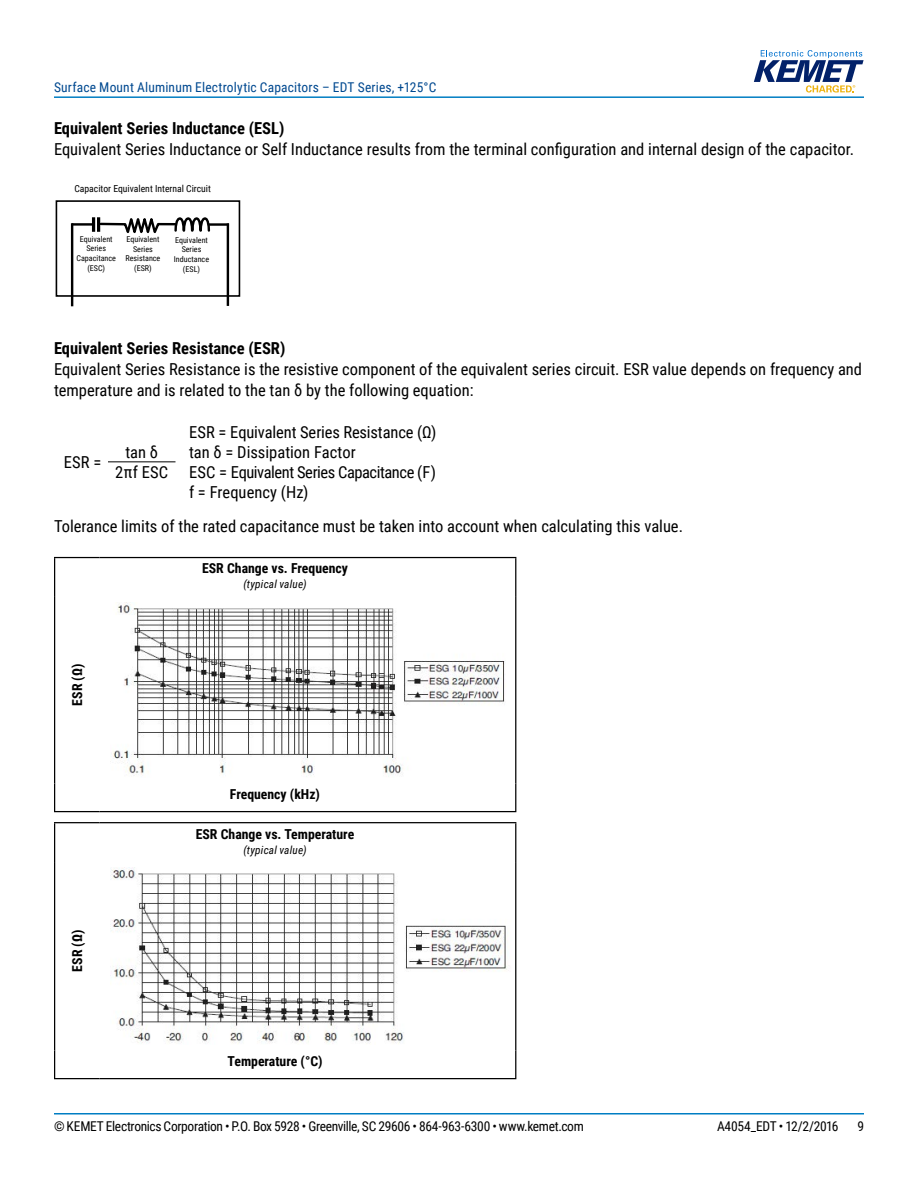
<style>
.page{position:relative;width:918px;height:1188px;background:#fff}
.page>*{position:absolute;margin:0;border:0;box-sizing:border-box;transform-origin:0 0}
.t1{font:16.5px/21px "Roboto Condensed";color:#000}
.t2{font:700 16.5px "Roboto Condensed";color:#000}
.t3{font:16.5px/20.2px "Roboto Condensed";letter-spacing:-.025em;color:#000}
.t4{font:700 13.8px "Roboto Condensed";color:#000}
.t5{font:13.5px "Roboto Condensed";letter-spacing:-.025em;color:#000}
.t6{font:13.5px "Roboto Condensed";letter-spacing:.015em;color:#004990}
.t7{font:italic 11.25px "Roboto Condensed";letter-spacing:.02em;color:#000}
.t8{font:9.75px "Roboto Condensed";color:#000}
.t9{font:8.1px/9.8px "Roboto Condensed";color:#000;text-align:center}
</style>
<div class="page">
<hr style="left:54px;top:1113px;width:810px;height:2px;background:#007dc3">
<hr style="left:54px;top:96px;width:810px;height:2px;background:#007dc3">
<svg style="left:754px;top:50px;width:110px;height:43px"></svg>
<hr style="left:72px;top:223px;width:21px;height:3px;background:#000">
<hr style="left:208px;top:223px;width:21px;height:3px;background:#000">
<hr style="left:92px;top:217px;width:3px;height:15px;background:#000">
<hr style="left:97px;top:217px;width:3px;height:15px;background:#000">
<svg style="left:98px;top:217px;width:113px;height:17px"></svg>
<div style="left:56px;top:200px;width:184px;height:97px;border:2px solid #000"></div>
<hr style="left:71px;top:223px;width:2px;height:83px;background:#000">
<hr style="left:227px;top:223px;width:2px;height:83px;background:#000">
<hr style="left:108px;top:461px;width:68px;height:1px;background:#000">
<hr style="left:54px;top:557px;width:46px;height:1px;background:#000">
<hr style="left:54px;top:558px;width:1px;height:39px;background:#000">
<hr style="left:54px;top:597px;width:1px;height:186px;background:#000">
<svg style="left:54px;top:783px;width:1px;height:28px"></svg>
<hr style="left:54px;top:811px;width:46px;height:1px;background:#000">
<hr style="left:100px;top:557px;width:416px;height:1px;background:#000">
<hr style="left:515px;top:558px;width:1px;height:39px;background:#000">
<hr style="left:515px;top:597px;width:1px;height:186px;background:#000">
<svg style="left:515px;top:783px;width:1px;height:28px"></svg>
<hr style="left:100px;top:811px;width:416px;height:1px;background:#000">
<img style="left:113px;top:603px;width:392px;height:174px">
<hr style="left:54px;top:822px;width:46px;height:1px;background:#000">
<hr style="left:54px;top:823px;width:1px;height:39px;background:#000">
<hr style="left:54px;top:862px;width:1px;height:189px;background:#000">
<svg style="left:54px;top:1051px;width:1px;height:27px"></svg>
<hr style="left:54px;top:1078px;width:46px;height:1px;background:#000">
<hr style="left:100px;top:822px;width:416px;height:1px;background:#000">
<hr style="left:515px;top:823px;width:1px;height:39px;background:#000">
<hr style="left:515px;top:862px;width:1px;height:189px;background:#000">
<svg style="left:515px;top:1051px;width:1px;height:27px"></svg>
<hr style="left:100px;top:1078px;width:416px;height:1px;background:#000">
<img style="left:111px;top:868px;width:398px;height:176px">
<p class="t6" style="left:54px;top:78px;width:384px">Surface Mount Aluminum Electrolytic Capacitors – EDT Series, +125°C</p>
<p class="t2" style="left:54px;top:116px;width:232px">Equivalent Series Inductance (ESL)</p>
<p class="t1" style="left:54px;top:138px;width:802px">Equivalent Series Inductance or Self Inductance results from the terminal configuration and internal design of the capacitor.</p>
<p class="t8" style="left:74px;top:182px;width:138px">Capacitor Equivalent Internal Circuit</p>
<p class="t9" style="left:77px;top:234px;width:41px">Equivalent<br>Series<br>Capacitance (ESC)</p>
<p class="t9" style="left:126px;top:234px;width:36px">Equivalent<br>Series<br>Resistance (ESR)</p>
<p class="t9" style="left:174px;top:235px;width:37px">Equivalent<br>Series<br>Inductance (ESL)</p>
<p class="t2" style="left:54px;top:337px;width:233px">Equivalent Series Resistance (ESR)</p>
<p class="t1" style="left:54px;top:358px;width:810px">Equivalent Series Resistance is the resistive component of the equivalent series circuit. ESR value depends on frequency and temperature and is related to the tan δ by the following equation:</p>
<p class="t1" style="left:189px;top:421px;width:249px">ESR = Equivalent Series Resistance (Ω)</p>
<p class="t1" style="left:64px;top:451px;width:39px">ESR =</p>
<p class="t1" style="left:125px;top:441px;width:34px">tan δ</p>
<p class="t1" style="left:189px;top:441px;width:168px">tan δ = Dissipation Factor</p>
<p class="t1" style="left:115px;top:461px;width:54px">2πf ESC</p>
<p class="t3" style="left:189px;top:462px;width:249px">ESC = Equivalent Series Capacitance (F) f = Frequency (Hz)</p>
<p class="t1" style="left:54px;top:515px;width:631px">Tolerance limits of the rated capacitance must be taken into account when calculating this value.</p>
<p class="t4" style="left:68px;top:706px;width:43px;rotate:-90deg">ESR (Ω)</p>
<p class="t4" style="left:68px;top:972px;width:43px;rotate:-90deg">ESR (Ω)</p>
<p class="t4" style="left:202px;top:559px;width:147px">ESR Change vs. Frequency</p>
<p class="t7" style="left:243px;top:577px;width:65px">(typical value)</p>
<p class="t4" style="left:230px;top:785px;width:92px">Frequency (kHz)</p>
<p class="t4" style="left:196px;top:824px;width:160px">ESR Change vs. Temperature</p>
<p class="t7" style="left:243px;top:842px;width:65px">(typical value)</p>
<p class="t4" style="left:228px;top:1052px;width:96px">Temperature (°C)</p>
<p class="t5" style="left:54px;top:1116px;width:531px">© KEMET Electronics Corporation • P.O. Box 5928 • Greenville, SC 29606 • 864-963-6300 • www.kemet.com</p>
<p class="t5" style="left:717px;top:1116px;width:123px">A4054_EDT • 12/2/2016</p>
<p class="t5" style="left:857px;top:1116px;width:8px">9</p>
</div>
